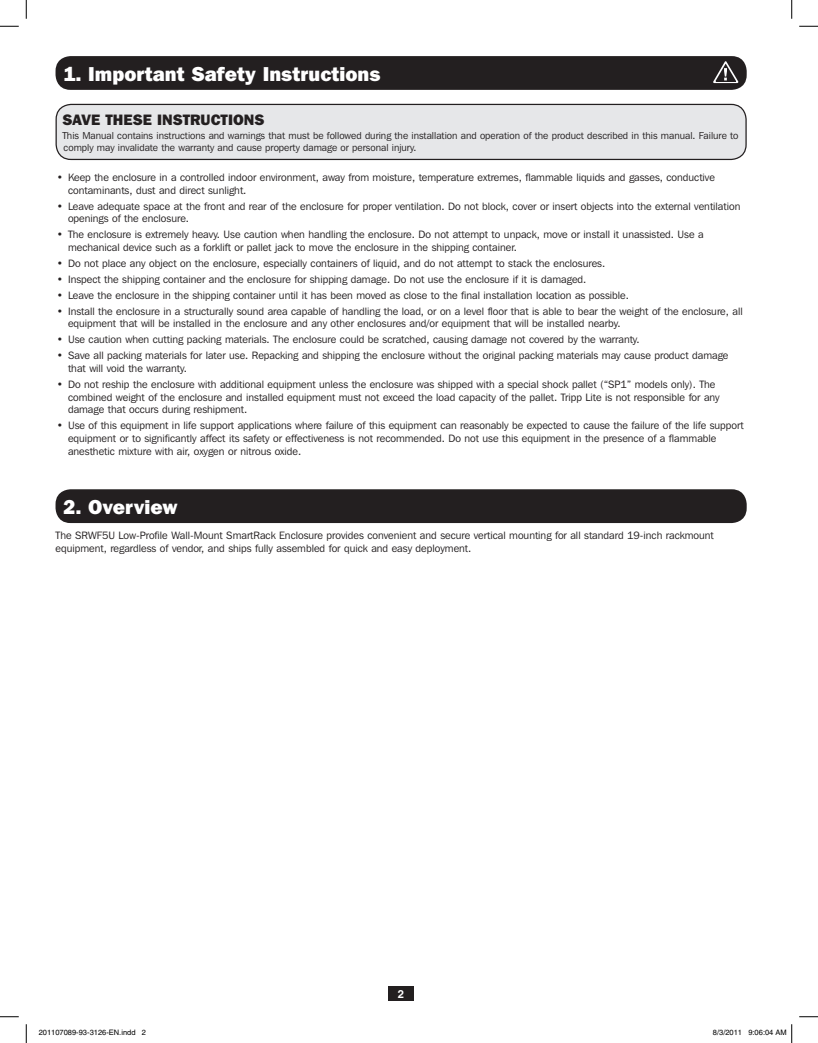
<style>
.page{position:relative;width:818px;height:1043px;background:#fff}
.page>*{position:absolute;margin:0;border:0;box-sizing:border-box;transform-origin:0 0}
.Main_Head{font:800 20px "Franklin Gothic IT Cby BT";color:#fff}
.t1{font:800 15px "Franklin Gothic IT Cby BT";color:#231f20}
.t2{font:700 11.25px "Helvetica";color:#fff}
.t3{font:10.62px/12.8px "Franklin Gothic IT Cby BT";color:#231f20}
.t4{font:10px/12px "Franklin Gothic IT Cby BT";color:#231f20}
.t5{font:7.5px "Helvetica";color:#000}
</style>
<div class="page">
<div style="left:388px;top:986px;width:25px;height:14px;background:#231f20"></div>
<div style="left:56px;top:56px;width:690px;height:34px;background:#231f20;border-radius:15px"></div>
<div style="left:56px;top:489px;width:690px;height:34px;background:#231f20;border-radius:15px"></div>
<div style="left:56px;top:104px;width:690px;height:55px;background:#e6e7e9;border-radius:15px"></div>
<div style="left:56px;top:104px;width:690px;height:56px;border:1px solid #231f20;border-radius:15px"></div>
<svg style="left:713px;top:61px;width:25px;height:22px"></svg>
<svg style="left:0;top:25px;width:19px;height:2px"></svg>
<svg style="left:799px;top:25px;width:19px;height:2px"></svg>
<svg style="left:0;top:1016px;width:19px;height:1px"></svg>
<svg style="left:799px;top:1016px;width:19px;height:1px"></svg>
<svg style="left:25px;top:0;width:2px;height:19px"></svg>
<svg style="left:25px;top:1024px;width:2px;height:18px"></svg>
<svg style="left:791px;top:0;width:1px;height:19px"></svg>
<svg style="left:791px;top:1024px;width:1px;height:18px"></svg>
<p class="Main_Head" style="left:63px;top:61px;width:319px">1. Important Safety Instructions</p>
<p class="t1" style="left:62px;top:110px;width:203px">SAVE THESE INSTRUCTIONS</p>
<p class="t4" style="left:62px;top:129px;width:677px">This Manual contains instructions and warnings that must be followed during the installation and operation of the product described in this manual. Failure to comply may invalidate the warranty and cause property damage or personal injury.</p>
<p class="t3" style="left:68px;top:171px;width:648px;text-indent:-11px">• Keep the enclosure in a controlled indoor environment, away from moisture, temperature extremes, flammable liquids and gasses, conductive contaminants, dust and direct sunlight.</p>
<p class="t3" style="left:68px;top:199px;width:674px;text-indent:-11px">• Leave adequate space at the front and rear of the enclosure for proper ventilation. Do not block, cover or insert objects into the external ventilation openings of the enclosure.</p>
<p class="t3" style="left:68px;top:228px;width:637px;text-indent:-11px">• The enclosure is extremely heavy. Use caution when handling the enclosure. Do not attempt to unpack, move or install it unassisted. Use a mechanical device such as a forklift or pallet jack to move the enclosure in the shipping container.</p>
<p class="t3" style="left:57px;top:257px;width:550px">• Do not place any object on the enclosure, especially containers of liquid, and do not attempt to stack the enclosures.</p>
<p class="t3" style="left:57px;top:272px;width:531px">• Inspect the shipping container and the enclosure for shipping damage. Do not use the enclosure if it is damaged.</p>
<p class="t3" style="left:57px;top:288px;width:573px">• Leave the enclosure in the shipping container until it has been moved as close to the final installation location as possible.</p>
<p class="t3" style="left:68px;top:304px;width:676px;text-indent:-11px">• Install the enclosure in a structurally sound area capable of handling the load, or on a level floor that is able to bear the weight of the enclosure, all equipment that will be installed in the enclosure and any other enclosures and/or equipment that will be installed nearby.</p>
<p class="t3" style="left:57px;top:333px;width:584px">• Use caution when cutting packing materials. The enclosure could be scratched, causing damage not covered by the warranty.</p>
<p class="t3" style="left:68px;top:349px;width:662px;text-indent:-11px">• Save all packing materials for later use. Repacking and shipping the enclosure without the original packing materials may cause product damage that will void the warranty.</p>
<p class="t3" style="left:68px;top:377px;width:653px;text-indent:-11px">• Do not reship the enclosure with additional equipment unless the enclosure was shipped with a special shock pallet (“SP1” models only). The combined weight of the enclosure and installed equipment must not exceed the load capacity of the pallet. Tripp Lite is not responsible for any damage that occurs during reshipment.</p>
<p class="t3" style="left:68px;top:419px;width:677px;text-indent:-11px">• Use of this equipment in life support applications where failure of this equipment can reasonably be expected to cause the failure of the life support equipment or to significantly affect its safety or effectiveness is not recommended. Do not use this equipment in the presence of a flammable anesthetic mixture with air, oxygen or nitrous oxide.</p>
<p class="Main_Head" style="left:63px;top:494px;width:115px">2. Overview</p>
<p class="t3" style="left:56px;top:529px;width:659px">The SRWF5U Low-Profile Wall-Mount SmartRack Enclosure provides convenient and secure vertical mounting for all standard 19-inch rackmount equipment, regardless of vendor, and ships fully assembled for quick and easy deployment.</p>
<p class="t2" style="left:398px;top:986px;width:8px">2</p>
<p class="t5" style="left:39px;top:1028px;width:109px">201107089-93-3126-EN.indd 2</p>
<p class="t5" style="left:712px;top:1028px;width:75px">8/3/2011 9:06:04 AM</p>
</div>
